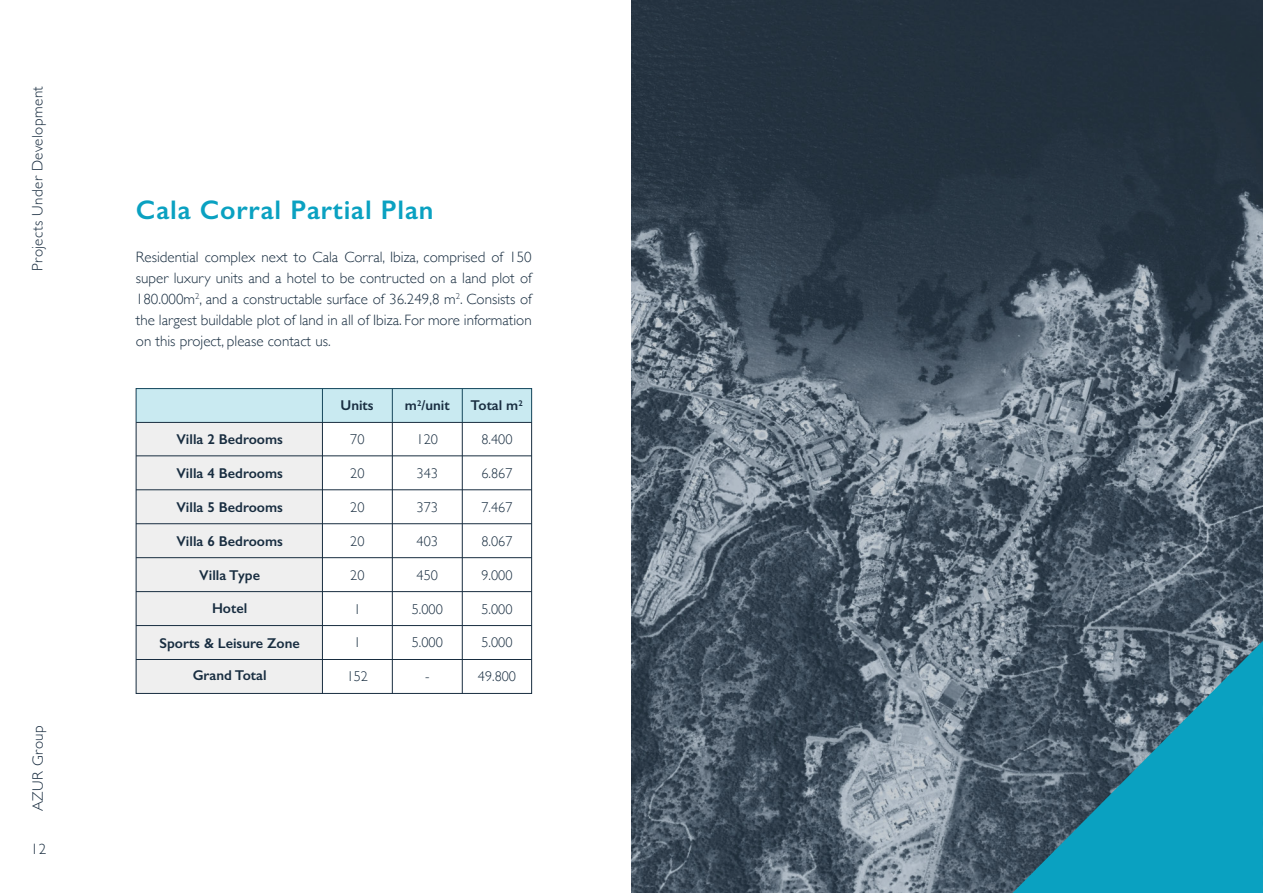
<style>
.page{position:relative;width:1263px;height:893px;background:#fff}
.page>*{position:absolute;margin:0;border:0;box-sizing:border-box;transform-origin:0 0}
.t1{font:600 27px "Gill Sans";letter-spacing:.03em;color:#0aa1c1}
.t2{font:300 15px/21px "Gill Sans";color:#182d40;text-align:justify}
.t3{font:300 15px "Gill Sans";letter-spacing:.03em;color:#182c3f}
.t4{font:600 14.25px "Gill Sans";color:#182d40}
.t5{font:300 14.25px "Gill Sans";color:#182d40}
</style>
<div class="page">
<div style="left:136px;top:422px;width:187px;height:272px;background:#efefef"></div>
<hr style="left:136px;top:456px;width:396px;height:1px;background:#182d40">
<hr style="left:136px;top:422px;width:396px;height:1px;background:#182d40">
<hr style="left:136px;top:489px;width:396px;height:1px;background:#182d40">
<hr style="left:136px;top:523px;width:396px;height:1px;background:#182d40">
<hr style="left:136px;top:557px;width:396px;height:1px;background:#182d40">
<hr style="left:136px;top:591px;width:396px;height:1px;background:#182d40">
<hr style="left:136px;top:625px;width:396px;height:1px;background:#182d40">
<hr style="left:136px;top:659px;width:396px;height:1px;background:#182d40">
<hr style="left:322px;top:389px;width:1px;height:305px;background:#182d40">
<hr style="left:392px;top:389px;width:1px;height:305px;background:#182d40">
<hr style="left:462px;top:389px;width:1px;height:305px;background:#182d40">
<div style="left:136px;top:388px;width:395px;height:34px;background:#c9eaf1"></div>
<svg style="left:631px;top:0;width:632px;height:893px;background:#485663"></svg>
<svg style="left:1012px;top:641px;width:251px;height:252px;background:#2c7e95"></svg>
<p class="t3" style="left:26px;top:271px;width:187px;rotate:-90deg">Projects Under Development</p>
<p class="t3" style="left:26px;top:811px;width:87px;rotate:-90deg">AZUR Group</p>
<p class="t3" style="left:31px;top:837px;width:17px">12</p>
<h1 class="t1" style="left:136px;top:194px;width:299px">Cala Corral Partial Plan</h1>
<p class="t2" style="left:136px;top:246px;width:397px">Residential complex next to Cala Corral, Ibiza, comprised of 150 super luxury units and a hotel to be contructed on a land plot of 180.000m<sup>2</sup>, and a constructable surface of 36.249,8 m<sup>2</sup>. Consists of the largest buildable plot of land in all of Ibiza. For more information on this project, please contact us.</p>
<p class="t4" style="left:176px;top:431px;width:108px">Villa 2 Bedrooms</p>
<p class="t4" style="left:176px;top:465px;width:108px">Villa 4 Bedrooms</p>
<p class="t4" style="left:176px;top:498px;width:108px">Villa 5 Bedrooms</p>
<p class="t4" style="left:176px;top:532px;width:108px">Villa 6 Bedrooms</p>
<p class="t4" style="left:199px;top:567px;width:62px">Villa Type</p>
<p class="t4" style="left:212px;top:599px;width:37px">Hotel</p>
<p class="t4" style="left:160px;top:634px;width:142px">Sports &amp; Leisure Zone</p>
<p class="t4" style="left:193px;top:667px;width:75px">Grand Total</p>
<p class="t4" style="left:341px;top:397px;width:35px">Units</p>
<p class="t4" style="left:405px;top:397px;width:46px">m<sup>2</sup>/unit</p>
<p class="t4" style="left:471px;top:397px;width:54px">Total m<sup>2</sup></p>
<p class="t5" style="left:350px;top:428px;width:16px">70</p>
<p class="t5" style="left:417px;top:428px;width:23px">120</p>
<p class="t5" style="left:481px;top:428px;width:33px">8.400</p>
<p class="t5" style="left:350px;top:462px;width:16px">20</p>
<p class="t5" style="left:417px;top:462px;width:23px">343</p>
<p class="t5" style="left:481px;top:462px;width:33px">6.867</p>
<p class="t5" style="left:350px;top:496px;width:16px">20</p>
<p class="t5" style="left:417px;top:496px;width:23px">373</p>
<p class="t5" style="left:481px;top:496px;width:33px">7.467</p>
<p class="t5" style="left:350px;top:530px;width:16px">20</p>
<p class="t5" style="left:417px;top:530px;width:23px">403</p>
<p class="t5" style="left:481px;top:530px;width:33px">8.067</p>
<p class="t5" style="left:350px;top:564px;width:16px">20</p>
<p class="t5" style="left:417px;top:564px;width:23px">450</p>
<p class="t5" style="left:481px;top:564px;width:33px">9.000</p>
<p class="t5" style="left:354px;top:598px;width:9px">1</p>
<p class="t5" style="left:412px;top:598px;width:33px">5.000</p>
<p class="t5" style="left:481px;top:598px;width:33px">5.000</p>
<p class="t5" style="left:354px;top:631px;width:9px">1</p>
<p class="t5" style="left:412px;top:631px;width:33px">5.000</p>
<p class="t5" style="left:481px;top:631px;width:33px">5.000</p>
<p class="t5" style="left:347px;top:665px;width:23px">152</p>
<p class="t5" style="left:425px;top:665px;width:6px">-</p>
<p class="t5" style="left:478px;top:665px;width:40px">49.800</p>
</div>
